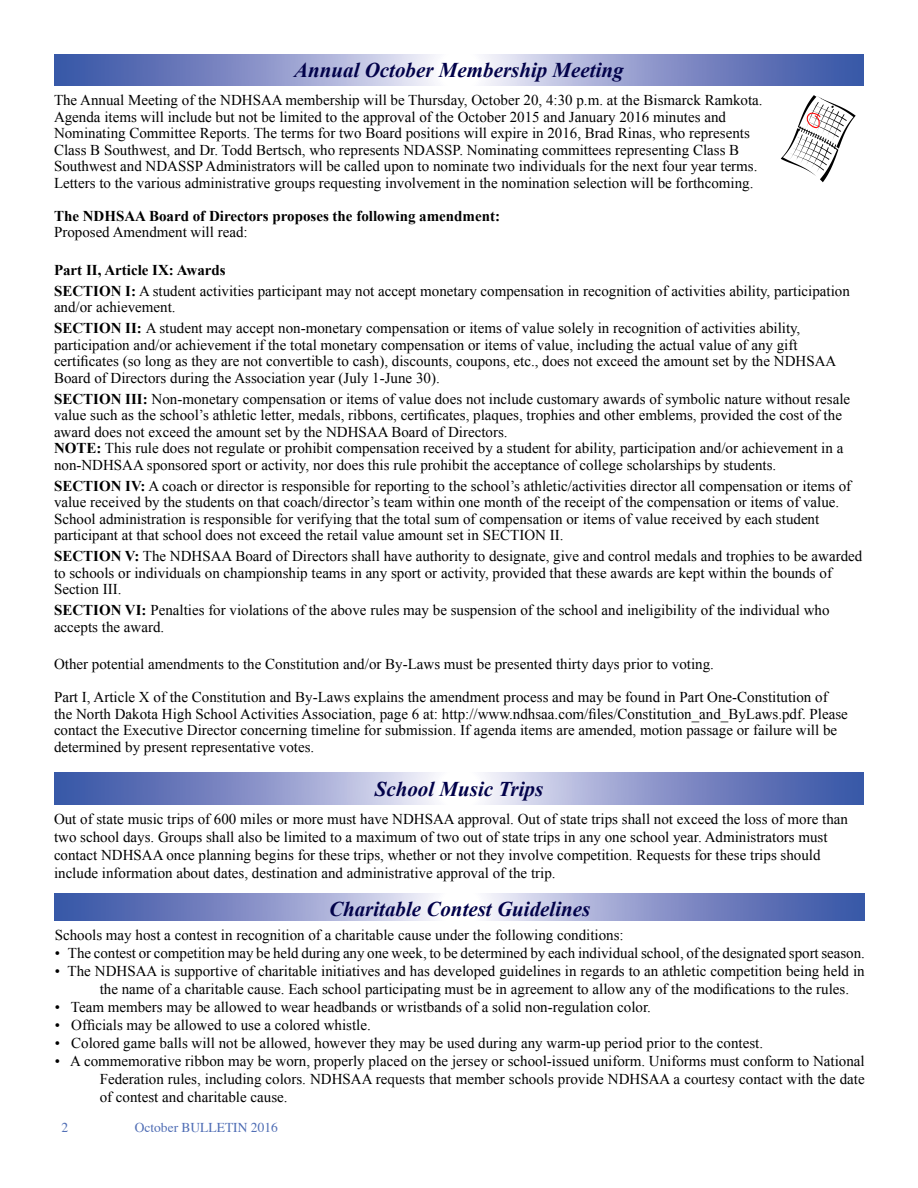
<style>
.page{position:relative;width:918px;height:1188px;background:#fff}
.page>*{position:absolute;margin:0;border:0;box-sizing:border-box;transform-origin:0 0}
.t1{font:italic 700 21px "Times New Roman";color:#02024a}
.t2{font:15px/16.5px "Times New Roman";color:#000}
.t3{font:700 15px "Times New Roman";color:#000}
.t4{font:13.5px "Times";color:#506eb5}
.s1{font-weight:700}
</style>
<div class="page">
<svg style="left:55px;top:893px;width:810px;height:28px;background:#919dcd"></svg>
<svg style="left:54px;top:773px;width:810px;height:32px;background:#919ccd"></svg>
<svg style="left:54px;top:54px;width:810px;height:32px;background:#919ccd"></svg>
<svg style="left:781px;top:95px;width:75px;height:87px"></svg>
<h1 class="t1" style="left:294px;top:56px;width:331px">Annual October Membership Meeting</h1>
<p class="t2" style="left:54px;top:92px;width:710px">The Annual Meeting of the NDHSAA membership will be Thursday, October 20, 4:30 p.m. at the Bismarck Ramkota.<br>Agenda items will include but not be limited to the approval of the October 2015 and January 2016 minutes and Nominating Committee Reports. The terms for two Board positions will expire in 2016, Brad Rinas, who represents Class B Southwest, and Dr. Todd Bertsch, who represents NDASSP. Nominating committees representing Class B Southwest and NDASSP Administrators will be called upon to nominate two individuals for the next four year terms.<br>Letters to the various administrative groups requesting involvement in the nomination selection will be forthcoming.</p>
<p class="t3" style="left:54px;top:205px;width:448px">The NDHSAA Board of Directors proposes the following amendment:</p>
<p class="t2" style="left:54px;top:224px;width:195px">Proposed Amendment will read:</p>
<p class="t2" style="left:54px;top:259px;width:797px;line-height:21px"><span class="s1">Part II, Article IX: Awards<br>SECTION I:</span> A student activities participant may not accept monetary compensation in recognition of activities ability, participation</p>
<p class="t2" style="left:54px;top:296px;width:748px;line-height:21px">and/or achievement.<br><span class="s1">SECTION II:</span> A student may accept non-monetary compensation or items of value solely in recognition of activities ability,</p>
<p class="t2" style="left:54px;top:336px;width:784px">participation and/or achievement if the total monetary compensation or items of value, including the actual value of any gift certificates (so long as they are not convertible to cash), discounts, coupons, etc., does not exceed the amount set by the NDHSAA<br>Board of Directors during the Association year (July 1-June 30).</p>
<p class="t2" style="left:54px;top:390px;width:798px"><span class="s1">SECTION III:</span> Non-monetary compensation or items of value does not include customary awards of symbolic nature without resale value such as the school’s athletic letter, medals, ribbons, certificates, plaques, trophies and other emblems, provided the cost of the award does not exceed the amount set by the NDHSAA Board of Directors.<br><span class="s1">NOTE:</span> This rule does not regulate or prohibit compensation received by a student for ability, participation and/or achievement in a non-NDHSAA sponsored sport or activity, nor does this rule prohibit the acceptance of college scholarships by students.</p>
<p class="t2" style="left:54px;top:477px;width:799px"><span class="s1">SECTION IV:</span> A coach or director is responsible for reporting to the school’s athletic/activities director all compensation or items of value received by the students on that coach/director’s team within one month of the receipt of the compensation or items of value.<br>School administration is responsible for verifying that the total sum of compensation or items of value received by each student participant at that school does not exceed the retail value amount set in SECTION II.</p>
<p class="t2" style="left:54px;top:548px;width:810px"><span class="s1">SECTION V:</span> The NDHSAA Board of Directors shall have authority to designate, give and control medals and trophies to be awarded to schools or individuals on championship teams in any sport or activity, provided that these awards are kept within the bounds of<br>Section III.</p>
<p class="t2" style="left:54px;top:602px;width:777px"><span class="s1">SECTION VI:</span> Penalties for violations of the above rules may be suspension of the school and ineligibility of the individual who accepts the award.</p>
<p class="t2" style="left:54px;top:656px;width:661px">Other potential amendments to the Constitution and/or By-Laws must be presented thirty days prior to voting.</p>
<p class="t2" style="left:54px;top:689px;width:795px">Part I, Article X of the Constitution and By-Laws explains the amendment process and may be found in Part One-Constitution of the North Dakota High School Activities Association, page 6 at: http://www.ndhsaa.com/files/Constitution_and_ByLaws.pdf. Please contact the Executive Director concerning timeline for submission. If agenda items are amended, motion passage or failure will be determined by present representative votes.</p>
<h1 class="t1" style="left:375px;top:774px;width:170px">School Music Trips</h1>
<p class="t2" style="left:54px;top:810px;width:796px;line-height:18px">Out of state music trips of 600 miles or more must have NDHSAA approval. Out of state trips shall not exceed the loss of more than two school days. Groups shall also be limited to a maximum of two out of state trips in any one school year. Administrators must contact NDHSAA once planning begins for these trips, whether or not they involve competition. Requests for these trips should include information about dates, destination and administrative approval of the trip.</p>
<h1 class="t1" style="left:329px;top:895px;width:263px">Charitable Contest Guidelines</h1>
<p class="t2" style="left:55px;top:927px;width:571px">Schools may host a contest in recognition of a charitable cause under the following conditions:</p>
<p class="t2" style="left:55px;top:945px;width:812px">• The contest or competition may be held during any one week, to be determined by each individual school, of the designated sport season.</p>
<p class="t2" style="left:100px;top:962px;width:767px;line-height:18px;text-indent:-45px">• The NDHSAA is supportive of charitable initiatives and has developed guidelines in regards to an athletic competition being held in the name of a charitable cause. Each school participating must be in agreement to allow any of the modifications to the rules.</p>
<p class="t2" style="left:55px;top:999px;width:598px">• Team members may be allowed to wear headbands or wristbands of a solid non-regulation color.</p>
<p class="t2" style="left:55px;top:1017px;width:318px">• Officials may be allowed to use a colored whistle.</p>
<p class="t2" style="left:55px;top:1035px;width:710px">• Colored game balls will not be allowed, however they may be used during any warm-up period prior to the contest.</p>
<p class="t2" style="left:100px;top:1052px;width:767px;line-height:18px;text-align:justify;text-indent:-45px">• A commemorative ribbon may be worn, properly placed on the jersey or school-issued uniform. Uniforms must conform to National Federation rules, including colors. NDHSAA requests that member schools provide NDHSAA a courtesy contact with the date of contest and charitable cause.</p>
<p class="t4" style="left:61px;top:1115px;width:8px">2</p>
<p class="t4" style="left:135px;top:1115px;width:145px">October BULLETIN 2016</p>
</div>
